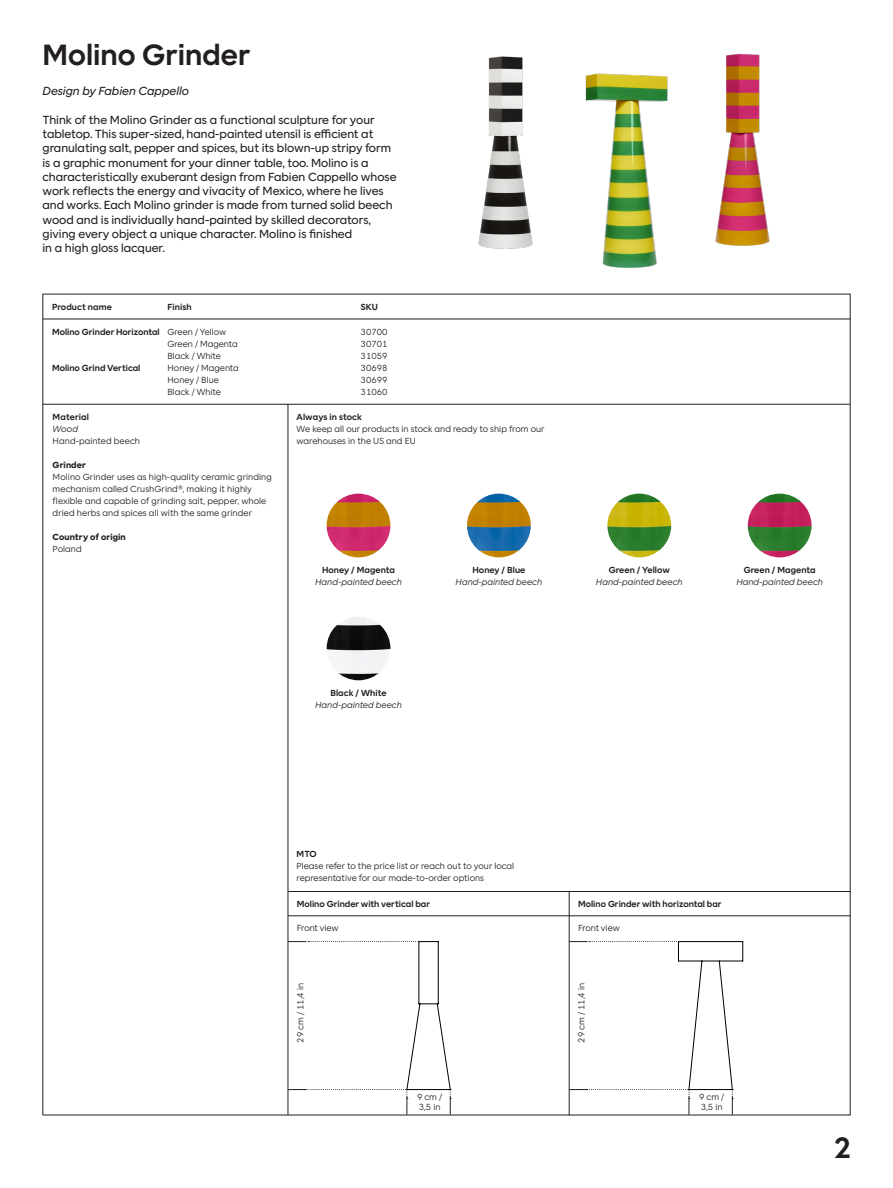
<style>
.page{position:relative;width:893px;height:1188px;background:#fff}
.page>*{position:absolute;margin:0;border:0;box-sizing:border-box;transform-origin:0 0}
.t1{font:500 30px "Hem Sans";color:#231f20}
.Introduction{font:12px/14.2px "Hem Sans";color:#231f20}
.Introduction-2{font:italic 12px "Hem Sans";color:#231f20}
.Section_headline{font:300 9px/12px "Hem Sans";letter-spacing:.005em;color:#231f20}
.Subheadline{font:500 9px "Hem Sans";color:#231f20}
.Section_headline-2{font:italic 300 9px "Hem Sans";letter-spacing:.005em;color:#231f20}
.Section_headline-3{font:500 9px "Hem Sans";color:#231f20}
.Measures{font:300 9px "Hem Sans";color:#231f20}
.Section_headline-4{font:700 9px "Hem Sans";letter-spacing:.01em;color:#231f20}
</style>
<div class="page">
<hr style="left:43px;top:319px;width:807px;height:1px;background:#231f20">
<hr style="left:43px;top:294px;width:1px;height:821px;background:#231f20">
<hr style="left:43px;top:404px;width:807px;height:1px;background:#231f20">
<hr style="left:288px;top:404px;width:1px;height:711px;background:#231f20">
<img style="left:726px;top:53px;width:44px;height:193px">
<img style="left:613px;top:69px;width:122px;height:199px">
<img style="left:478px;top:56px;width:135px;height:211px">
<img style="left:327px;top:494px;width:63px;height:63px;border-radius:32px">
<img style="left:327px;top:617px;width:63px;height:63px;border-radius:32px">
<img style="left:467px;top:494px;width:64px;height:63px;border-radius:32px">
<img style="left:607px;top:494px;width:64px;height:63px;border-radius:32px">
<img style="left:748px;top:494px;width:64px;height:63px;border-radius:32px">
<hr style="left:288px;top:916px;width:562px;height:1px;background:#231f20">
<hr style="left:288px;top:891px;width:562px;height:1px;background:#231f20">
<hr style="left:569px;top:891px;width:1px;height:224px;background:#231f20">
<svg style="left:288px;top:941px;width:163px;height:174px"></svg>
<svg style="left:569px;top:941px;width:174px;height:174px"></svg>
<p class="t1" style="left:43px;top:38px;width:209px">Molino Grinder</p>
<p class="Introduction-2" style="left:43px;top:84px;width:148px">Design by Fabien Cappello</p>
<p class="Introduction" style="left:43px;top:113px;width:356px">Think of the Molino Grinder as a functional sculpture for your tabletop. This super-sized, hand-painted utensil is efficient at granulating salt, pepper and spices, but its blown-up stripy form is a graphic monument for your dinner table, too. Molino is a characteristically exuberant design from Fabien Cappello whose work reflects the energy and vivacity of Mexico, where he lives and works. Each Molino grinder is made from turned solid beech wood and is individually hand-painted by skilled decorators, giving every object a unique character. Molino is finished</p>
<p class="Introduction" style="left:43px;top:241px;width:124px">in a high gloss lacquer.</p>
<p class="Subheadline" style="left:52px;top:302px;width:61px">Product name</p>
<p class="Subheadline" style="left:361px;top:302px;width:19px">SKU</p>
<p class="Section_headline-3" style="left:168px;top:302px;width:26px">Finish</p>
<p class="Section_headline-3" style="left:52px;top:327px;width:109px">Molino Grinder Horizontal</p>
<p class="Section_headline-3" style="left:52px;top:363px;width:90px">Molino Grind Vertical</p>
<p class="Section_headline" style="left:168px;top:326px;width:60px">Green / Yellow</p>
<p class="Section_headline" style="left:168px;top:338px;width:72px">Green / Magenta</p>
<p class="Section_headline" style="left:168px;top:350px;width:55px">Black / White</p>
<p class="Section_headline" style="left:168px;top:362px;width:73px">Honey / Magenta</p>
<p class="Section_headline" style="left:168px;top:374px;width:53px">Honey / Blue</p>
<p class="Section_headline" style="left:168px;top:386px;width:55px">Black / White</p>
<p class="Section_headline-3" style="left:53px;top:412px;width:38px">Material</p>
<p class="Section_headline-2" style="left:53px;top:424px;width:27px">Wood</p>
<p class="Section_headline" style="left:53px;top:435px;width:89px">Hand-painted beech</p>
<p class="Section_headline-4" style="left:53px;top:460px;width:35px">Grinder</p>
<p class="Section_headline" style="left:53px;top:471px;width:221px">Molino Grinder uses as high-quality ceramic grinding mechanism called CrushGrind®, making it highly flexible and capable of grinding salt, pepper, whole dried herbs and spices all with the same grinder</p>
<p class="Section_headline-4" style="left:53px;top:532px;width:75px">Country of origin</p>
<p class="Section_headline" style="left:53px;top:543px;width:31px">Poland</p>
<p class="Section_headline" style="left:361px;top:326px;width:28px">30700</p>
<p class="Section_headline" style="left:361px;top:338px;width:28px">30701</p>
<p class="Section_headline" style="left:361px;top:350px;width:28px">31059</p>
<p class="Section_headline" style="left:361px;top:362px;width:28px">30698</p>
<p class="Section_headline" style="left:361px;top:374px;width:28px">30699</p>
<p class="Section_headline" style="left:361px;top:386px;width:28px">31060</p>
<p class="Subheadline" style="left:297px;top:412px;width:67px">Always in stock</p>
<p class="Section_headline" style="left:297px;top:423px;width:249px">We keep all our products in stock and ready to ship from our warehouses in the US and EU</p>
<p class="Subheadline" style="left:322px;top:565px;width:74px">Honey / Magenta</p>
<p class="Section_headline-2" style="left:315px;top:577px;width:88px">Hand-painted beech</p>
<p class="Subheadline" style="left:472px;top:565px;width:54px">Honey / Blue</p>
<p class="Section_headline-2" style="left:456px;top:577px;width:88px">Hand-painted beech</p>
<p class="Subheadline" style="left:330px;top:688px;width:58px">Black / White</p>
<p class="Section_headline-2" style="left:315px;top:700px;width:88px">Hand-painted beech</p>
<p class="Subheadline" style="left:609px;top:565px;width:63px">Green / Yellow</p>
<p class="Section_headline-2" style="left:596px;top:577px;width:88px">Hand-painted beech</p>
<p class="Subheadline" style="left:744px;top:565px;width:73px">Green / Magenta</p>
<p class="Section_headline-2" style="left:736px;top:577px;width:88px">Hand-painted beech</p>
<p class="Section_headline-3" style="left:297px;top:849px;width:22px">MTO</p>
<p class="Section_headline" style="left:297px;top:860px;width:219px">Please refer to the price list or reach out to your local representative for our made-to-order options</p>
<p class="Subheadline" style="left:297px;top:899px;width:135px">Molino Grinder with vertical bar</p>
<p class="Subheadline" style="left:578px;top:899px;width:145px">Molino Grinder with horizontal bar</p>
<p class="Measures" style="left:297px;top:923px;width:43px">Front view</p>
<p class="Measures" style="left:578px;top:923px;width:43px">Front view</p>
<p class="Measures" style="left:295px;top:1043px;width:61px;rotate:-90deg">29 cm / 11,4 in</p>
<p class="Measures" style="left:576px;top:1043px;width:61px;rotate:-90deg">29 cm / 11,4 in</p>
<p class="Measures" style="left:417px;top:1091px;width:27px">9 cm /</p>
<p class="Measures" style="left:419px;top:1102px;width:23px">3,5 in</p>
<p class="Measures" style="left:699px;top:1091px;width:27px">9 cm /</p>
<p class="Measures" style="left:701px;top:1102px;width:23px">3,5 in</p>
<h1 class="t1" style="left:834px;top:1131px;width:18px">2</h1>
</div>
